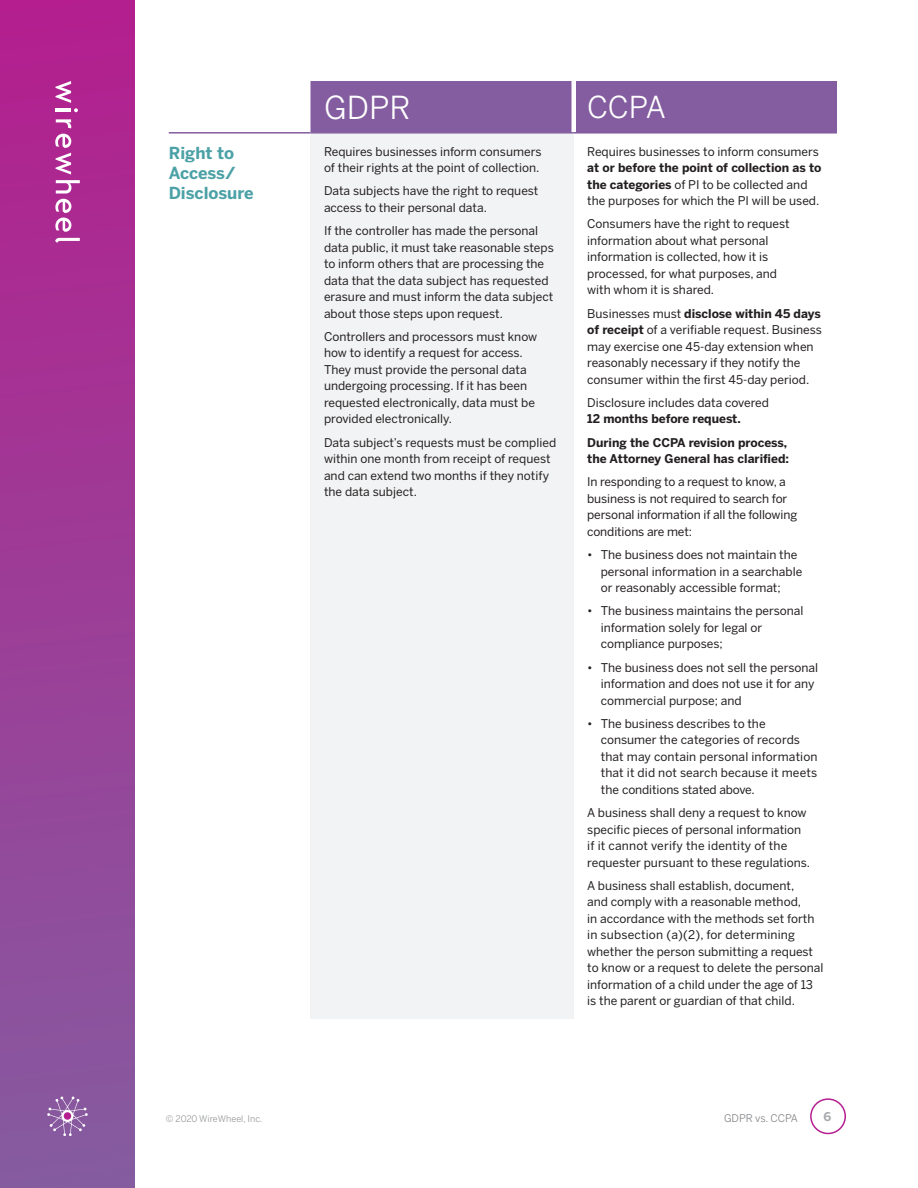
<style>
.page{position:relative;width:918px;height:1188px;background:#fff}
.page>*{position:absolute;margin:0;border:0;box-sizing:border-box;transform-origin:0 0}
.t1{font:31.5px "Benton Sans";color:#fff}
.t2{font:30px "Benton Sans";color:#fff}
.t3{font:700 16.5px/19.8px "Benton Sans";color:#4ca1a6}
.t4{font:12px/16.5px "Benton Sans";color:#231f20}
.t5{font:700 12px/16.5px "Benton Sans";color:#231f20}
.t6{font:700 12px "Benton Sans";color:#a8a9ad}
.t7{font:10.5px "Benton Sans";color:#808285}
.t8{font:9px "Benton Sans";color:#939598}
.s1{font-weight:700}
</style>
<div class="page">
<div style="left:810px;top:1098px;width:36px;height:36px;border:2px solid #b41e8e;border-radius:50%"></div>
<div style="left:1px;top:0;width:133px;height:1188px;background:linear-gradient(to bottom,#b41e8e,#855ca0)"></div>
<div style="left:310px;top:81px;width:527px;height:51px;background:#845da0"></div>
<div style="left:310px;top:133px;width:264px;height:886px;background:#f2f3f4"></div>
<hr style="left:572px;top:81px;width:4px;height:51px;background:#fff">
<hr style="left:169px;top:132px;width:141px;height:2px;background:#845da0">
<hr style="left:310px;top:132px;width:264px;height:2px;background:#845da0">
<hr style="left:574px;top:132px;width:263px;height:2px;background:#845da0">
<svg style="left:56px;top:81px;width:22px;height:31px"></svg>
<hr style="left:56px;top:109px;width:15px;height:3px;background:#fff">
<svg style="left:56px;top:119px;width:15px;height:9px"></svg>
<svg style="left:55px;top:134px;width:25px;height:98px"></svg>
<svg style="left:55px;top:238px;width:25px;height:5px"></svg>
<svg style="left:47px;top:1097px;width:41px;height:39px;background:#9c71ad"></svg>
<p class="t1" style="left:324px;top:89px;width:88px">GDPR</p>
<p class="t2" style="left:587px;top:89px;width:80px">CCPA</p>
<p class="t3" style="left:169px;top:144px;width:86px">Right to<br>Access/<br>Disclosure</p>
<p class="t4" style="left:324px;top:143px;width:219px">Requires businesses inform consumers of their rights at the point of collection.</p>
<p class="t4" style="left:324px;top:183px;width:216px">Data subjects have the right to request access to their personal data.</p>
<p class="t4" style="left:324px;top:223px;width:231px">If the controller has made the personal data public, it must take reasonable steps to inform others that are processing the data that the data subject has requested erasure and must inform the data subject about those steps upon request.</p>
<p class="t4" style="left:324px;top:328px;width:215px">Controllers and processors must know how to identify a request for access.<br>They must provide the personal data undergoing processing. If it has been requested electronically, data must be provided electronically.</p>
<p class="t4" style="left:324px;top:434px;width:234px">Data subject’s requests must be complied within one month from receipt of request and can extend two months if they notify the data subject.</p>
<p class="t4" style="left:587px;top:143px;width:236px">Requires businesses to inform consumers <span class="s1">at or before the point of collection as to the categories</span> of PI to be collected and the purposes for which the PI will be used.</p>
<p class="t4" style="left:587px;top:216px;width:204px">Consumers have the right to request information about what personal information is collected, how it is processed, for what purposes, and with whom it is shared.</p>
<p class="t4" style="left:587px;top:305px;width:236px">Businesses must <span class="s1">disclose within 45 days of receipt</span> of a verifiable request. Business may exercise one 45-day extension when reasonably necessary if they notify the consumer within the first 45-day period.</p>
<p class="t4" style="left:587px;top:394px;width:183px">Disclosure includes data covered<br><span class="s1">12 months before request.</span></p>
<p class="t5" style="left:587px;top:434px;width:203px">During the CCPA revision process, the Attorney General has clarified:</p>
<p class="t4" style="left:587px;top:474px;width:211px">In responding to a request to know, a business is not required to search for personal information if all the following conditions are met:</p>
<p class="t4" style="left:601px;top:547px;width:203px;text-indent:-14px">• The business does not maintain the personal information in a searchable or reasonably accessible format;</p>
<p class="t4" style="left:601px;top:603px;width:204px;text-indent:-14px">• The business maintains the personal information solely for legal or compliance purposes;</p>
<p class="t4" style="left:601px;top:659px;width:219px;text-indent:-14px">• The business does not sell the personal information and does not use it for any commercial purpose; and</p>
<p class="t4" style="left:601px;top:715px;width:218px;text-indent:-14px">• The business describes to the consumer the categories of records that may contain personal information that it did not search because it meets the conditions stated above.</p>
<p class="t4" style="left:587px;top:805px;width:224px">A business shall deny a request to know specific pieces of personal information if it cannot verify the identity of the requester pursuant to these regulations.</p>
<p class="t4" style="left:587px;top:877px;width:238px">A business shall establish, document,<br>and comply with a reasonable method,<br>in accordance with the methods set forth in subsection (a)(2), for determining whether the person submitting a request to know or a request to delete the personal information of a child under the age of 13 is the parent or guardian of that child.</p>
<p class="t8" style="left:166px;top:1113px;width:98px">© 2020 WireWheel, Inc.</p>
<p class="t7" style="left:724px;top:1112px;width:76px">GDPR vs. CCPA</p>
<p class="t6" style="left:823px;top:1109px;width:9px">6</p>
</div>
